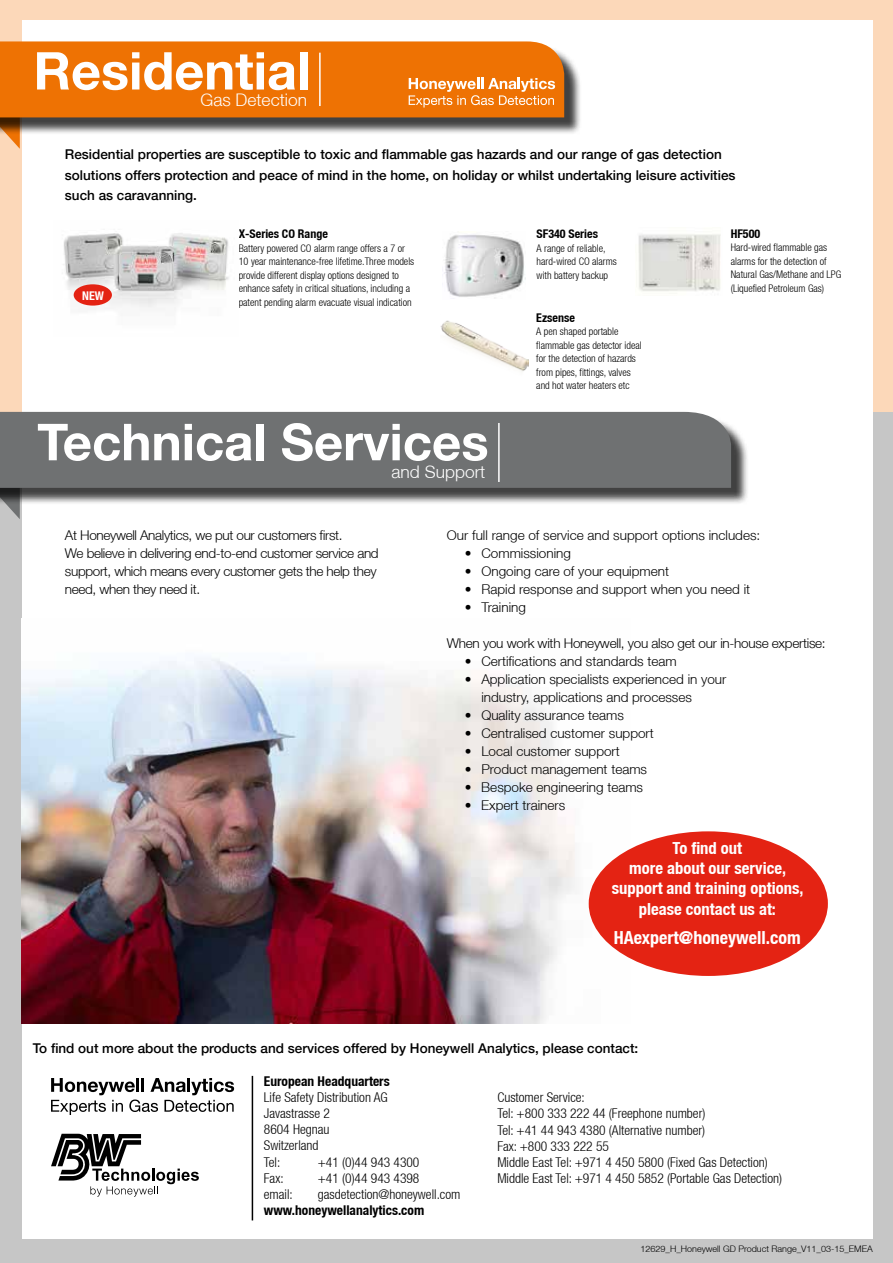
<style>
.page{position:relative;width:893px;height:1263px;background:#fff}
.page>*{position:absolute;margin:0;border:0;box-sizing:border-box;transform-origin:0 0}
.t1{font:700 52.2px "Helvetica Neue LT";color:#fff}
.t2{font:700 51px "Helvetica Neue LT";color:#fff}
.t3{font:700 condensed 18px "Helvetica Neue LT";color:#fff}
.t4{font:300 17.4px "Helvetica Neue LT";color:#fff}
.t5{font:700 condensed 16.65px/20.2px "Helvetica Neue LT";color:#fff;text-align:center}
.t6{font:300 13.5px/18px "Helvetica Neue LT";color:#000}
.t7{font:300 condensed 13.5px/16.2px "Helvetica Neue LT";color:#000}
.t8{font:500 13.5px/20.1px "Helvetica Neue LT";color:#000}
.t9{font:300 13.5px/18px "Helvetica Neue LT";letter-spacing:-.025em;color:#000}
.t10{font:300 13.5px "Helvetica Neue LT";letter-spacing:-.02em;color:#000}
.t11{font:700 condensed 13.5px "Helvetica Neue LT";color:#000}
.t12{font:700 condensed 12px "Helvetica Neue LT";color:#000}
.t13{font:700 condensed 12px "Helvetica Neue LT";color:#fff}
.t14{font:300 condensed 10.5px/13.5px "Helvetica Neue LT";color:#000}
.t15{font:300 9px "Helvetica Neue LT";color:#000}
</style>
<div class="page">
<div style="left:0;top:0;width:893px;height:412px;background:#fcd8b9"></div>
<div style="left:0;top:412px;width:893px;height:851px;background:#c6c6c6"></div>
<div style="left:22px;top:20px;width:851px;height:1218px;background:#fff"></div>
<img style="left:22px;top:658px;width:609px;height:366px">
<svg style="left:51px;top:1078px;width:183px;height:37px"></svg>
<svg style="left:51px;top:1134px;width:148px;height:62px"></svg>
<hr style="left:252px;top:1076px;width:1px;height:144px;background:#000">
<div style="left:589px;top:831px;width:239px;height:145px;background:#e42313;border-radius:50%"></div>
<svg style="left:8px;top:506px;width:12px;height:13px"></svg>
<img style="left:638px;top:234px;width:83px;height:58px">
<img style="left:440px;top:320px;width:89px;height:52px">
<img style="left:444px;top:234px;width:81px;height:65px">
<div style="left:0;top:45px;width:582px;height:90px;background:#000;opacity:.75"></div>
<div style="left:0;top:415px;width:748px;height:91px;background:#000;opacity:.75"></div>
<div style="left:0;top:412px;width:731px;height:76px;background:#6f7172"></div>
<hr style="left:498px;top:423px;width:2px;height:59px;background:#fff">
<svg style="left:0;top:41px;width:564px;height:108px"></svg>
<img style="left:63px;top:233px;width:166px;height:75px">
<div style="left:74px;top:284px;width:38px;height:22px;background:#e42313;border-radius:50%"></div>
<h1 class="t1" style="left:33px;top:39px;width:278px">Residential</h1>
<h3 class="t4" style="left:200px;top:89px;width:108px">Gas Detection</h3>
<p class="t8" style="left:65px;top:144px;width:672px">Residential properties are susceptible to toxic and flammable gas hazards and our range of gas detection solutions offers protection and peace of mind in the home, on holiday or whilst undertaking leisure activities such as caravanning.</p>
<p class="t13" style="left:82px;top:288px;width:23px">NEW</p>
<p class="t12" style="left:239px;top:227px;width:91px">X-Series CO Range</p>
<p class="t14" style="left:239px;top:241px;width:177px">Battery powered CO alarm range offers a 7 or 10 year maintenance-free lifetime.Three models provide different display options designed to enhance safety in critical situations, including a patent pending alarm evacuate visual indication</p>
<h2 class="t2" style="left:37px;top:411px;width:453px">Technical Services</h2>
<h3 class="t4" style="left:392px;top:461px;width:95px">and Support</h3>
<p class="t12" style="left:537px;top:227px;width:63px">SF340 Series</p>
<p class="t14" style="left:537px;top:241px;width:82px">A range of reliable, hard-wired CO alarms with battery backup</p>
<p class="t12" style="left:536px;top:310px;width:40px">Ezsense</p>
<p class="t14" style="left:536px;top:325px;width:107px">A pen shaped portable flammable gas detector ideal for the detection of hazards from pipes, fittings, valves and hot water heaters etc</p>
<p class="t12" style="left:731px;top:226px;width:31px">HF500</p>
<p class="t14" style="left:731px;top:241px;width:112px">Hard-wired flammable gas alarms for the detection of<br>Natural Gas/Methane and LPG (Liquefied Petroleum Gas)</p>
<p class="t9" style="left:65px;top:526px;width:315px">At Honeywell Analytics, we put our customers first.<br>We believe in delivering end-to-end customer service and support, which means every customer gets the help they need, when they need it.</p>
<p class="t6" style="left:447px;top:526px;width:315px">Our full range of service and support options includes:</p>
<p class="t6" style="left:465px;top:544px;width:107px">• Commissioning</p>
<p class="t6" style="left:465px;top:562px;width:206px">• Ongoing care of your equipment</p>
<p class="t6" style="left:465px;top:580px;width:287px">• Rapid response and support when you need it</p>
<p class="t6" style="left:465px;top:598px;width:63px">• Training</p>
<p class="t10" style="left:447px;top:635px;width:380px">When you work with Honeywell, you also get our in-house expertise:</p>
<p class="t6" style="left:465px;top:652px;width:213px">• Certifications and standards team</p>
<p class="t6" style="left:481px;top:670px;width:247px;text-indent:-16px">• Application specialists experienced in your industry, applications and processes</p>
<p class="t6" style="left:465px;top:706px;width:161px">• Quality assurance teams</p>
<p class="t6" style="left:465px;top:724px;width:191px">• Centralised customer support</p>
<p class="t6" style="left:465px;top:742px;width:157px">• Local customer support</p>
<p class="t6" style="left:465px;top:760px;width:184px">• Product management teams</p>
<p class="t6" style="left:465px;top:778px;width:180px">• Bespoke engineering teams</p>
<p class="t6" style="left:465px;top:796px;width:102px">• Expert trainers</p>
<h3 class="t5" style="left:612px;top:837px;width:193px">To find out<br>more about our service, support and training options, please contact us at:</h3>
<h3 class="t3" style="left:614px;top:926px;width:189px">HAexpert@honeywell.com</h3>
<p class="t8" style="left:33px;top:1037px;width:607px">To find out more about the products and services offered by Honeywell Analytics, please contact:</p>
<p class="t11" style="left:264px;top:1072px;width:127px">European Headquarters</p>
<p class="t7" style="left:264px;top:1089px;width:125px">Life Safety Distribution AG<br>Javastrasse 2<br>8604 Hegnau<br>Switzerland<br>Tel:</p>
<p class="t7" style="left:318px;top:1153px;width:103px">+41 (0)44 943 4300</p>
<p class="t7" style="left:264px;top:1170px;width:21px">Fax:</p>
<p class="t7" style="left:318px;top:1170px;width:103px">+41 (0)44 943 4398</p>
<p class="t7" style="left:264px;top:1186px;width:30px">email:</p>
<p class="t7" style="left:318px;top:1186px;width:144px">gasdetection@honeywell.com</p>
<p class="t11" style="left:264px;top:1202px;width:162px">www.honeywellanalytics.com</p>
<p class="t7" style="left:497px;top:1089px;width:286px">Customer Service:<br>Tel: +800 333 222 44 (Freephone number)<br>Tel: +41 44 943 4380 (Alternative number)<br>Fax: +800 333 222 55<br>Middle East Tel: +971 4 450 5800 (Fixed Gas Detection)<br>Middle East Tel: +971 4 450 5852 (Portable Gas Detection)</p>
<p class="t15" style="left:640px;top:1244px;width:234px">12629_H_Honeywell GD Product Range_V11_03-15_EMEA</p>
</div>
